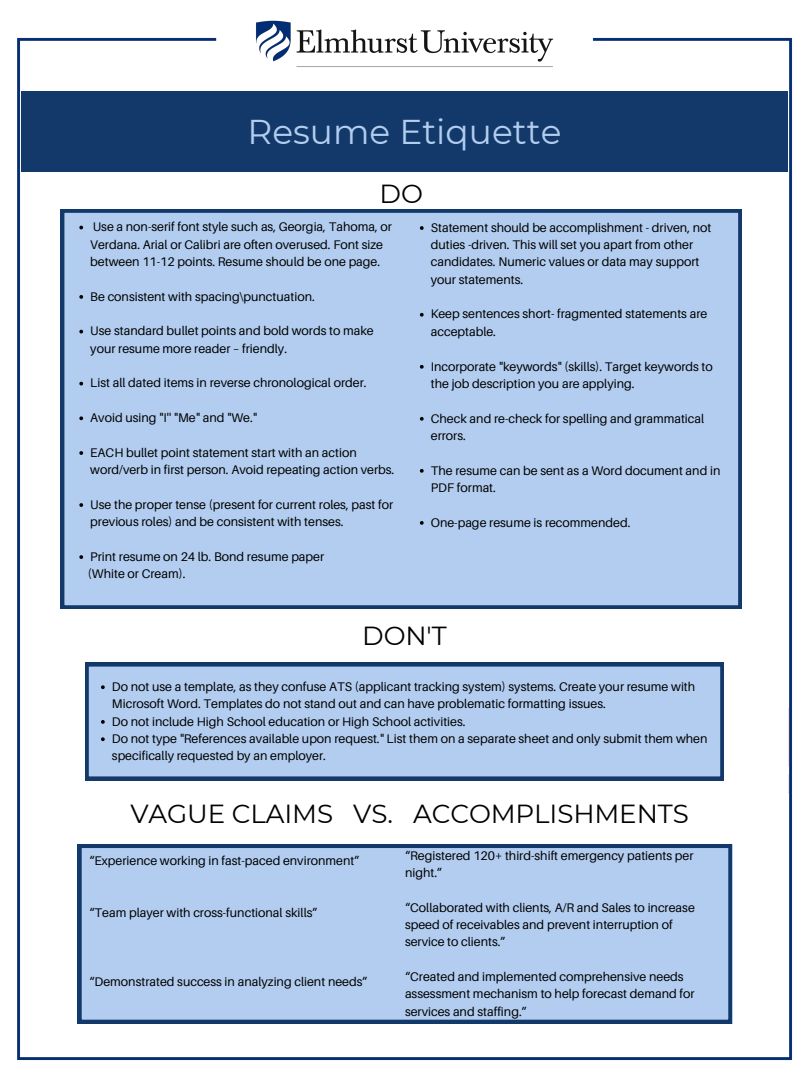
<style>
.page{position:relative;width:810px;height:1080px;background:#fff}
.page>*{position:absolute;margin:0;border:0;box-sizing:border-box;transform-origin:0 0}
.t1{font:34.38px "Montserrat";color:#b2cdef}
.t2{font:26.12px "Montserrat";letter-spacing:-.005em;color:#000}
.t3{font:12.5px/17.4px "Aileron";color:#000}
</style>
<div class="page">
<img style="left:17px;top:20px;width:775px;height:1040px">
<div style="left:25px;top:430px;width:763px;height:605px;background:#fff"></div>
<div style="left:61px;top:209px;width:681px;height:400px;background:#b2cdef"></div>
<svg style="left:85px;top:663px;width:639px;height:117px;background:#a6c2e5"></svg>
<svg style="left:101px;top:685px;width:4px;height:4px"></svg>
<svg style="left:101px;top:720px;width:4px;height:4px"></svg>
<svg style="left:101px;top:737px;width:4px;height:4px"></svg>
<svg style="left:79px;top:226px;width:4px;height:3px"></svg>
<svg style="left:79px;top:295px;width:4px;height:4px"></svg>
<svg style="left:79px;top:330px;width:4px;height:3px"></svg>
<svg style="left:79px;top:382px;width:4px;height:4px"></svg>
<svg style="left:79px;top:416px;width:4px;height:4px"></svg>
<svg style="left:79px;top:451px;width:4px;height:4px"></svg>
<svg style="left:79px;top:503px;width:4px;height:4px"></svg>
<svg style="left:79px;top:555px;width:4px;height:4px"></svg>
<svg style="left:420px;top:226px;width:4px;height:4px"></svg>
<svg style="left:420px;top:313px;width:4px;height:4px"></svg>
<svg style="left:420px;top:365px;width:4px;height:4px"></svg>
<svg style="left:420px;top:417px;width:4px;height:4px"></svg>
<svg style="left:420px;top:469px;width:4px;height:4px"></svg>
<svg style="left:420px;top:521px;width:4px;height:4px"></svg>
<div style="left:21px;top:92px;width:767px;height:80px;background:#13396b"></div>
<div style="left:78px;top:844px;width:654px;height:179px;background:#b2cdef"></div>
<p class="t1" style="left:248px;top:111px;width:315px">Resume Etiquette</p>
<p class="t2" style="left:380px;top:178px;width:45px">DO</p>
<p class="t3" style="left:90px;top:218px;width:303px">Use a non-serif font style such as, Georgia, Tahoma, or<br>Verdana. Arial or Calibri are often overused. Font size between 11-12 points. Resume should be one page.</p>
<p class="t3" style="left:90px;top:287px;width:226px">Be consistent with spacing\punctuation.</p>
<p class="t3" style="left:90px;top:322px;width:285px">Use standard bullet points and bold words to make your resume more reader – friendly.</p>
<p class="t3" style="left:90px;top:374px;width:278px">List all dated items in reverse chronological order.</p>
<p class="t3" style="left:90px;top:409px;width:168px">Avoid using "I'' "Me" and "We."</p>
<p class="t3" style="left:90px;top:443px;width:306px">EACH bullet point statement start with an action word/verb in first person. Avoid repeating action verbs.</p>
<p class="t3" style="left:90px;top:495px;width:304px">Use the proper tense (present for current roles, past for previous roles) and be consistent with tenses.</p>
<p class="t3" style="left:90px;top:548px;width:235px">Print resume on 24 lb. Bond resume paper</p>
<p class="t3" style="left:88px;top:565px;width:99px">(White or Cream).</p>
<p class="t3" style="left:431px;top:218px;width:282px">Statement should be accomplishment - driven, not duties -driven. This will set you apart from other candidates. Numeric values or data may support your statements.</p>
<p class="t3" style="left:431px;top:305px;width:278px">Keep sentences short- fragmented statements are acceptable.</p>
<p class="t3" style="left:431px;top:357px;width:284px">Incorporate "keywords" (skills). Target keywords to the job description you are applying.</p>
<h2 class="t3" style="left:431px;top:409px;width:275px">Check and re-check for spelling and grammatical errors.</h2>
<p class="t3" style="left:431px;top:461px;width:291px">The resume can be sent as a Word document and in<br>PDF format.</p>
<p class="t3" style="left:431px;top:513px;width:201px">One-page resume is recommended.</p>
<p class="t2" style="left:362px;top:620px;width:86px">DON'T</p>
<h1 class="t3" style="left:112px;top:678px;width:585px">Do not use a template, as they confuse ATS (applicant tracking system) systems. Create your resume with<br>Microsoft Word. Templates do not stand out and can have problematic formatting issues.</h1>
<h2 class="t3" style="left:112px;top:712px;width:355px">Do not include High School education or High School activities.</h2>
<p class="t3" style="left:112px;top:730px;width:597px">Do not type "References available upon request." List them on a separate sheet and only submit them when specifically requested by an employer.</p>
<h2 class="t2" style="left:130px;top:798px;width:560px">VAGUE CLAIMS VS. ACCOMPLISHMENTS</h2>
<p class="t3" style="left:89px;top:851px;width:272px">“Experience working in fast-paced environment”</p>
<p class="t3" style="left:89px;top:903px;width:230px">“Team player with cross-functional skills”</p>
<p class="t3" style="left:405px;top:846px;width:290px">“Registered 120+ third-shift emergency patients per night.”</p>
<p class="t3" style="left:405px;top:898px;width:291px">“Collaborated with clients, A/R and Sales to increase speed of receivables and prevent interruption of service to clients.”</p>
<p class="t3" style="left:405px;top:968px;width:291px">“Created and implemented comprehensive needs assessment mechanism to help forecast demand for services and staffing.”</p>
<p class="t3" style="left:89px;top:973px;width:280px">“Demonstrated success in analyzing client needs”</p>
</div>
